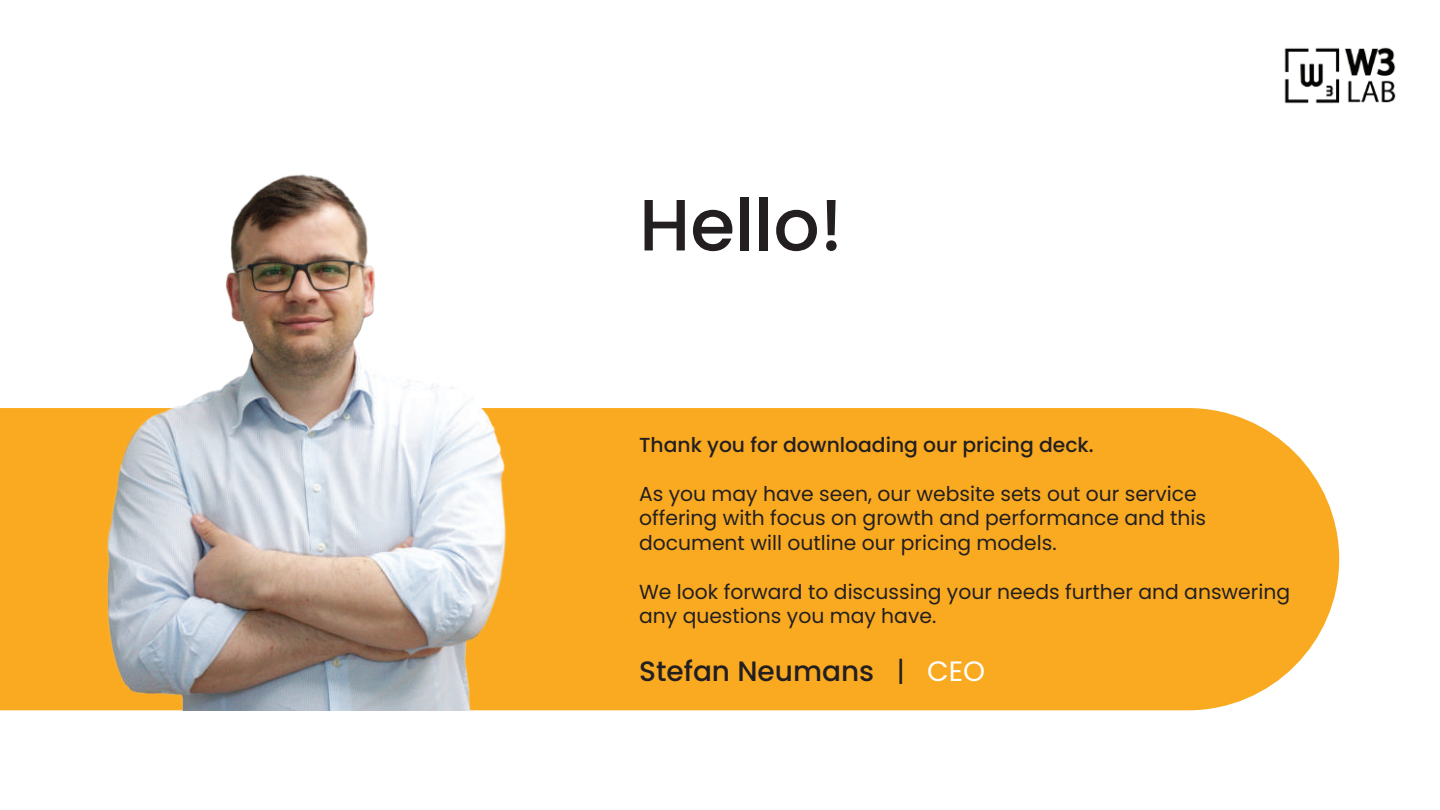
<style>
.page{position:relative;width:1440px;height:810px;background:#fff}
.page>*{position:absolute;margin:0;border:0;box-sizing:border-box;transform-origin:0 0}
.t1{font:500 72.6px "Poppins";color:#231f20}
.t2{font:500 28px "Poppins";color:#231f20}
.t3{font:20.4px/24.4px "Poppins";color:#231f20}
.t4{font:500 20.4px "Poppins";color:#231f20}
.s1{font-weight:400}
.s2{font-weight:400;color:#fff}
</style>
<div class="page">
<img style="left:1284px;top:47px;width:112px;height:57px">
<div style="left:0;top:408px;width:1339px;height:302px;background:#faaa20"></div>
<img style="left:100px;top:174px;width:411px;height:536px">
<h1 class="t1" style="left:639px;top:183px;width:205px">Hello!</h1>
<p class="t4" style="left:639px;top:433px;width:456px">Thank you for downloading our pricing deck.</p>
<p class="t3" style="left:639px;top:482px;width:569px">As you may have seen, our website sets out our service offering with focus on growth and performance and this document will outline our pricing models.</p>
<p class="t3" style="left:639px;top:579px;width:653px">We look forward to discussing your needs further and answering any questions you may have.</p>
<h2 class="t2" style="left:639px;top:655px;width:348px">Stefan Neumans <span class="s1">|</span> <span class="s2">CEO</span></h2>
</div>
